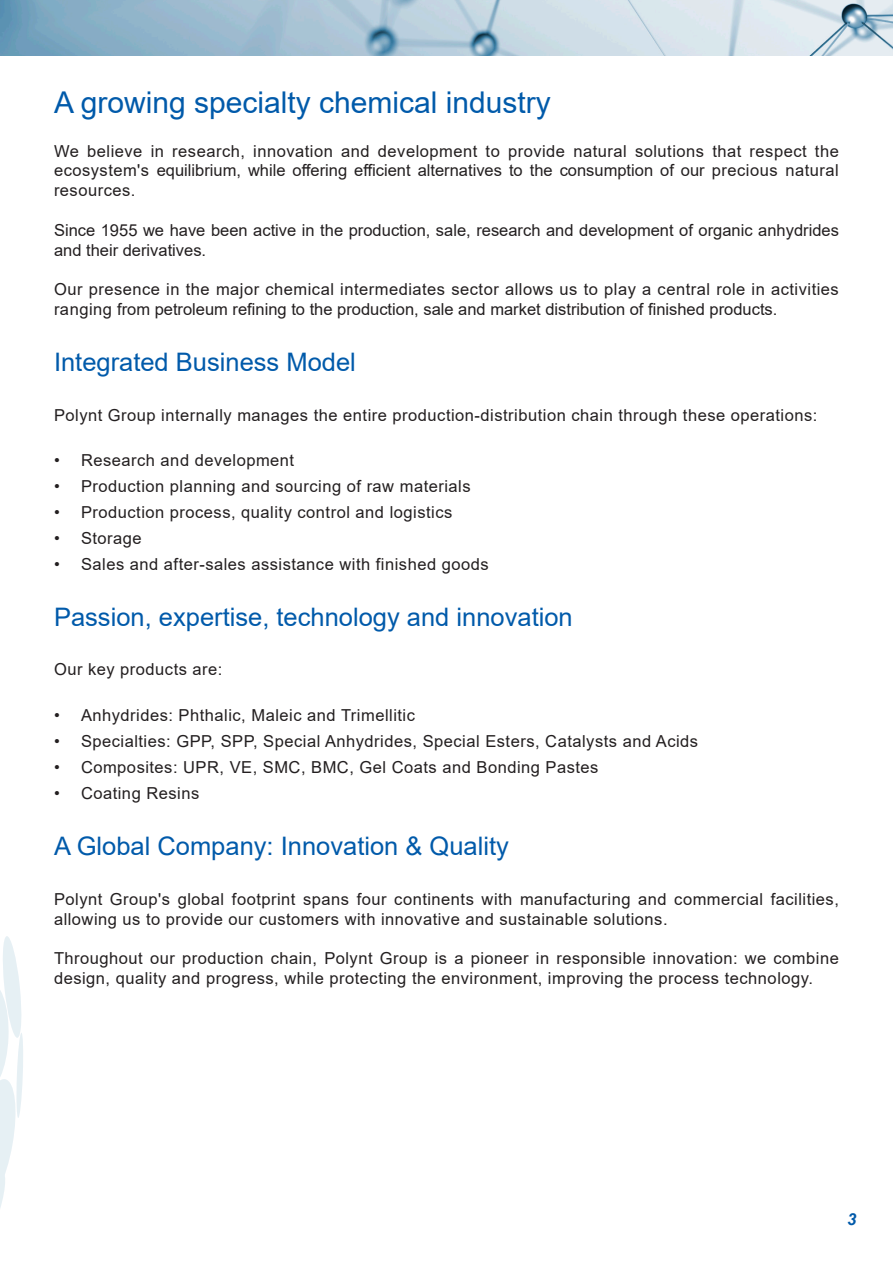
<style>
.page{position:relative;width:893px;height:1263px;background:#fff}
.page>*{position:absolute;margin:0;border:0;box-sizing:border-box;transform-origin:0 0}
.t1{font:30px "Arial";color:#015aaa}
.t2{font:25.5px "Arial";color:#015aaa}
.t3{font:16.5px/19.8px "Arial";letter-spacing:.03em;color:#231f20}
.t4{font:16.5px/19.8px "Arial";color:#231f20}
.t5{font:italic 700 16.5px "Arial";color:#015aaa}
</style>
<div class="page">
<svg style="left:0;top:936px;width:23px;height:272px"></svg>
<img style="left:0;top:0;width:893px;height:55px">
<p class="t1" style="left:54px;top:82px;width:498px">A growing specialty chemical industry</p>
<p class="t3" style="left:54px;top:141px;width:786px;text-align:justify">We believe in research, innovation and development to provide natural solutions that respect the ecosystem's equilibrium, while offering efficient alternatives to the consumption of our precious natural resources.</p>
<p class="t4" style="left:54px;top:220px;width:786px">Since 1955 we have been active in the production, sale, research and development of organic anhydrides and their derivatives.</p>
<p class="t3" style="left:54px;top:279px;width:786px">Our presence in the major chemical intermediates sector allows us to play a central role in activities ranging from petroleum refining to the production, sale and market distribution of finished products.</p>
<p class="t2" style="left:54px;top:345px;width:303px">Integrated Business Model</p>
<p class="t3" style="left:54px;top:405px;width:765px">Polynt Group internally manages the entire production-distribution chain through these operations:</p>
<p class="t3" style="left:54px;top:450px;width:242px">• Research and development</p>
<p class="t3" style="left:54px;top:476px;width:418px">• Production planning and sourcing of raw materials</p>
<p class="t3" style="left:54px;top:502px;width:400px">• Production process, quality control and logistics</p>
<p class="t3" style="left:54px;top:528px;width:89px">• Storage</p>
<p class="t3" style="left:54px;top:554px;width:436px">• Sales and after-sales assistance with finished goods</p>
<p class="t2" style="left:54px;top:599px;width:520px">Passion, expertise, technology and innovation</p>
<p class="t3" style="left:54px;top:659px;width:170px">Our key products are:</p>
<p class="t3" style="left:54px;top:705px;width:362px">• Anhydrides: Phthalic, Maleic and Trimellitic</p>
<p class="t3" style="left:54px;top:731px;width:646px">• Specialties: GPP, SPP, Special Anhydrides, Special Esters, Catalysts and Acids</p>
<p class="t3" style="left:54px;top:757px;width:546px">• Composites: UPR, VE, SMC, BMC, Gel Coats and Bonding Pastes</p>
<p class="t3" style="left:54px;top:783px;width:147px">• Coating Resins</p>
<p class="t2" style="left:54px;top:829px;width:456px">A Global Company: Innovation &amp; Quality</p>
<p class="t3" style="left:54px;top:889px;width:786px">Polynt Group's global footprint spans four continents with manufacturing and commercial facilities, allowing us to provide our customers with innovative and sustainable solutions.</p>
<p class="t3" style="left:54px;top:948px;width:786px">Throughout our production chain, Polynt Group is a pioneer in responsible innovation: we combine design, quality and progress, while protecting the environment, improving the process technology.</p>
<p class="t5" style="left:847px;top:1208px;width:11px">3</p>
</div>
